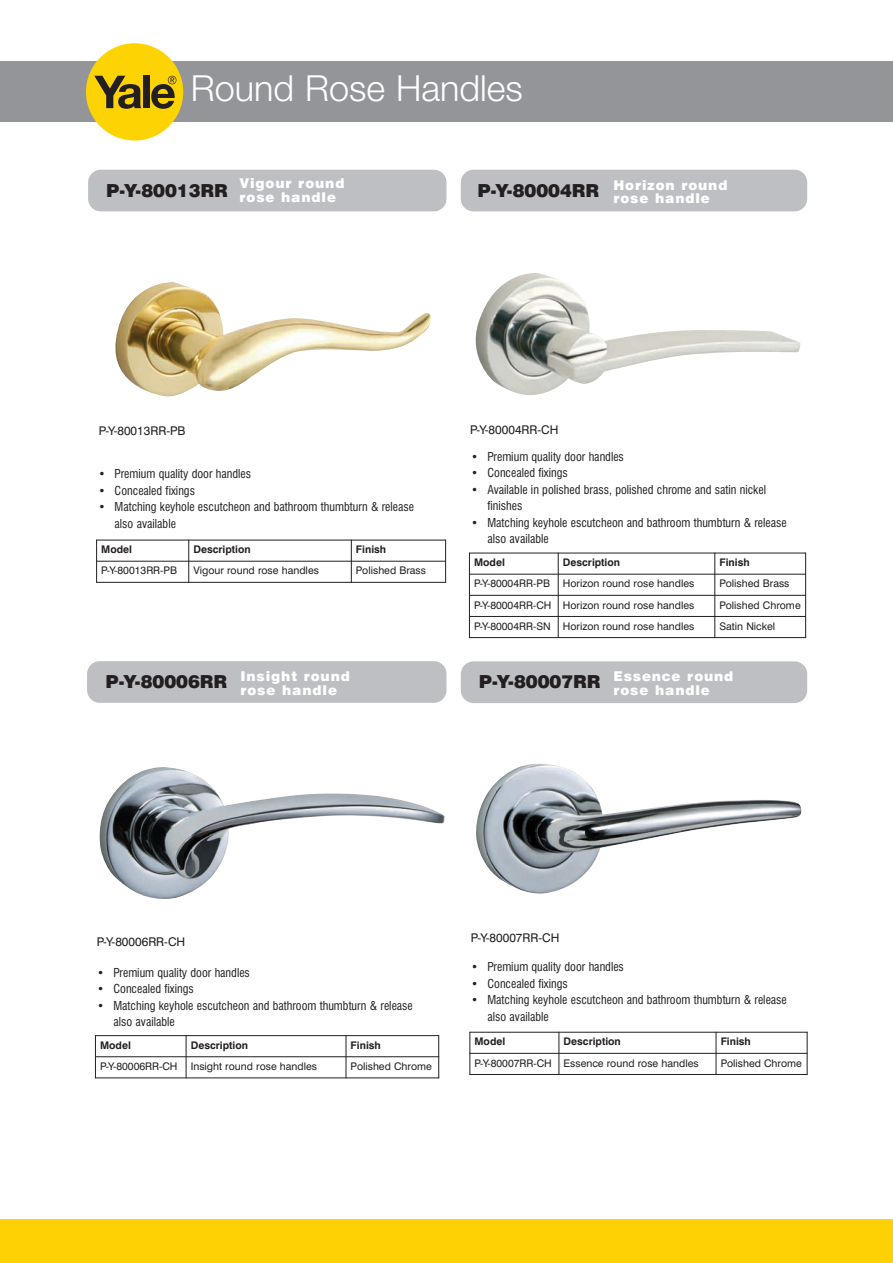
<style>
.page{position:relative;width:893px;height:1263px;background:#fff}
.page>*{position:absolute;margin:0;border:0;box-sizing:border-box;transform-origin:0 0}
.t1{font:300 36px "Helvetica Neue";color:#fff}
.t2{font:900 18px "Swiss 721 BT";color:#231f20}
.t3{font:900 13.5px/13.5px "Swiss 721 BT";letter-spacing:.065em;color:#fff}
.t4{font:condensed 12px/16.5px "Swiss 721 BT";color:#231f20}
.t5{font:12px "Swiss 721 BT";color:#231f20}
.t6{font:10.5px "Swiss 721 BT";color:#231f20}
.t7{font:700 10.5px "Swiss 721 BT";color:#231f20}
.s1{font-size:18px;color:#231f20}
</style>
<div class="page">
<div style="left:461px;top:170px;width:346px;height:41px;background:#bebfc2;border-radius:13px"></div>
<hr style="left:469px;top:553px;width:1px;height:85px;background:#231f20">
<hr style="left:558px;top:553px;width:1px;height:85px;background:#231f20">
<hr style="left:714px;top:553px;width:1px;height:85px;background:#231f20">
<hr style="left:805px;top:553px;width:1px;height:85px;background:#231f20">
<hr style="left:469px;top:553px;width:337px;height:1px;background:#231f20">
<hr style="left:469px;top:574px;width:337px;height:1px;background:#231f20">
<hr style="left:469px;top:595px;width:337px;height:1px;background:#231f20">
<hr style="left:469px;top:616px;width:337px;height:1px;background:#231f20">
<hr style="left:469px;top:637px;width:337px;height:1px;background:#231f20">
<div style="left:87px;top:661px;width:359px;height:42px;background:#bebfc2;border-radius:13px"></div>
<hr style="left:95px;top:1035px;width:1px;height:43px;background:#231f20">
<hr style="left:186px;top:1035px;width:1px;height:43px;background:#231f20">
<hr style="left:346px;top:1035px;width:1px;height:43px;background:#231f20">
<hr style="left:438px;top:1035px;width:1px;height:43px;background:#231f20">
<hr style="left:95px;top:1035px;width:344px;height:1px;background:#231f20">
<hr style="left:95px;top:1056px;width:344px;height:1px;background:#231f20">
<hr style="left:95px;top:1077px;width:344px;height:1px;background:#231f20">
<div style="left:461px;top:661px;width:346px;height:42px;background:#bebfc2;border-radius:13px"></div>
<div style="left:88px;top:170px;width:358px;height:41px;background:#bebfc2;border-radius:13px"></div>
<hr style="left:96px;top:540px;width:1px;height:43px;background:#231f20">
<hr style="left:188px;top:540px;width:1px;height:43px;background:#231f20">
<hr style="left:351px;top:540px;width:1px;height:43px;background:#231f20">
<hr style="left:445px;top:540px;width:1px;height:43px;background:#231f20">
<hr style="left:96px;top:540px;width:350px;height:1px;background:#231f20">
<hr style="left:96px;top:561px;width:350px;height:1px;background:#231f20">
<hr style="left:96px;top:582px;width:350px;height:1px;background:#231f20">
<img style="left:115px;top:282px;width:316px;height:115px">
<img style="left:475px;top:273px;width:325px;height:122px">
<img style="left:99px;top:767px;width:346px;height:132px">
<img style="left:476px;top:763px;width:325px;height:131px">
<hr style="left:469px;top:1032px;width:1px;height:43px;background:#231f20">
<hr style="left:559px;top:1032px;width:1px;height:43px;background:#231f20">
<hr style="left:716px;top:1032px;width:1px;height:43px;background:#231f20">
<hr style="left:807px;top:1032px;width:1px;height:43px;background:#231f20">
<hr style="left:469px;top:1032px;width:338px;height:1px;background:#231f20">
<hr style="left:469px;top:1053px;width:338px;height:1px;background:#231f20">
<hr style="left:469px;top:1074px;width:338px;height:1px;background:#231f20">
<div style="left:0;top:61px;width:893px;height:61px;background:#939598"></div>
<div style="left:86px;top:43px;width:97px;height:97px;background:#fed304;border-radius:50%"></div>
<svg style="left:94px;top:76px;width:47px;height:33px"></svg>
<div style="left:143px;top:76px;width:6px;height:32px;background:#231f20"></div>
<svg style="left:151px;top:76px;width:25px;height:33px"></svg>
<div style="left:0;top:1219px;width:893px;height:44px;background:#fed105"></div>
<h1 class="t1" style="left:191px;top:75px;width:334px">Round Rose Handles</h1>
<h2 class="t2" style="left:106px;top:184px;width:123px">P-Y-80013RR</h2>
<p class="t3" style="left:240px;top:178px;width:106px">Vigour round rose handle</p>
<p class="t3" style="left:613px;top:180px;width:116px;text-indent:-136px"><span class="s1">P-Y-80004RR</span> Horizon round rose handle</p>
<p class="t5" style="left:99px;top:426px;width:88px">P-Y-80013RR-PB</p>
<p class="t5" style="left:470px;top:425px;width:90px">P-Y-80004RR-CH</p>
<p class="t4" style="left:98px;top:467px;width:154px">• Premium quality door handles</p>
<p class="t4" style="left:98px;top:483px;width:98px">• Concealed fixings</p>
<p class="t4" style="left:115px;top:500px;width:301px;text-indent:-16px">• Matching keyhole escutcheon and bathroom thumbturn &amp; release also available</p>
<p class="t7" style="left:101px;top:546px;width:32px">Model</p>
<p class="t7" style="left:193px;top:546px;width:59px">Description</p>
<p class="t7" style="left:356px;top:546px;width:32px">Finish</p>
<p class="t6" style="left:101px;top:567px;width:77px">P-Y-80013RR-PB</p>
<p class="t6" style="left:193px;top:567px;width:127px">Vigour round rose handles</p>
<p class="t6" style="left:356px;top:567px;width:72px">Polished Brass</p>
<p class="t3" style="left:240px;top:671px;width:111px;text-indent:-135px"><span class="s1">P-Y-80006RR</span> Insight round rose handle</p>
<p class="t4" style="left:471px;top:449px;width:154px">• Premium quality door handles</p>
<p class="t4" style="left:471px;top:466px;width:98px">• Concealed fixings</p>
<p class="t4" style="left:487px;top:482px;width:280px;text-indent:-16px">• Available in polished brass, polished chrome and satin nickel finishes</p>
<p class="t4" style="left:487px;top:515px;width:301px;text-indent:-16px">• Matching keyhole escutcheon and bathroom thumbturn &amp; release also available</p>
<p class="t7" style="left:474px;top:559px;width:32px">Model</p>
<p class="t7" style="left:563px;top:559px;width:59px">Description</p>
<p class="t7" style="left:719px;top:559px;width:32px">Finish</p>
<p class="t6" style="left:474px;top:580px;width:222px">P-Y-80004RR-PB Horizon round rose handles</p>
<p class="t6" style="left:719px;top:580px;width:72px">Polished Brass</p>
<p class="t6" style="left:474px;top:601px;width:222px">P-Y-80004RR-CH Horizon round rose handles</p>
<p class="t6" style="left:719px;top:601px;width:83px">Polished Chrome</p>
<p class="t6" style="left:474px;top:622px;width:222px">P-Y-80004RR-SN Horizon round rose handles</p>
<p class="t6" style="left:719px;top:622px;width:57px">Satin Nickel</p>
<p class="t3" style="left:613px;top:671px;width:121px;text-indent:-135px"><span class="s1">P-Y-80007RR</span> Essence round rose handle</p>
<p class="t5" style="left:97px;top:937px;width:90px">P-Y-80006RR-CH</p>
<p class="t5" style="left:471px;top:933px;width:90px">P-Y-80007RR-CH</p>
<p class="t4" style="left:97px;top:965px;width:154px">• Premium quality door handles</p>
<p class="t4" style="left:97px;top:981px;width:98px">• Concealed fixings</p>
<p class="t4" style="left:113px;top:998px;width:301px;text-indent:-16px">• Matching keyhole escutcheon and bathroom thumbturn &amp; release also available</p>
<p class="t7" style="left:100px;top:1041px;width:32px">Model</p>
<p class="t7" style="left:191px;top:1041px;width:59px">Description</p>
<p class="t7" style="left:351px;top:1041px;width:32px">Finish</p>
<p class="t6" style="left:100px;top:1062px;width:79px">P-Y-80006RR-CH</p>
<p class="t6" style="left:191px;top:1062px;width:128px">Insight round rose handles</p>
<p class="t6" style="left:351px;top:1062px;width:83px">Polished Chrome</p>
<p class="t4" style="left:471px;top:959px;width:154px">• Premium quality door handles</p>
<p class="t4" style="left:471px;top:976px;width:98px">• Concealed fixings</p>
<p class="t4" style="left:487px;top:992px;width:301px;text-indent:-16px">• Matching keyhole escutcheon and bathroom thumbturn &amp; release also available</p>
<p class="t7" style="left:474px;top:1038px;width:32px">Model</p>
<p class="t7" style="left:564px;top:1038px;width:59px">Description</p>
<p class="t7" style="left:721px;top:1038px;width:32px">Finish</p>
<p class="t6" style="left:474px;top:1059px;width:226px">P-Y-80007RR-CH Essence round rose handles</p>
<p class="t6" style="left:721px;top:1059px;width:83px">Polished Chrome</p>
</div>
